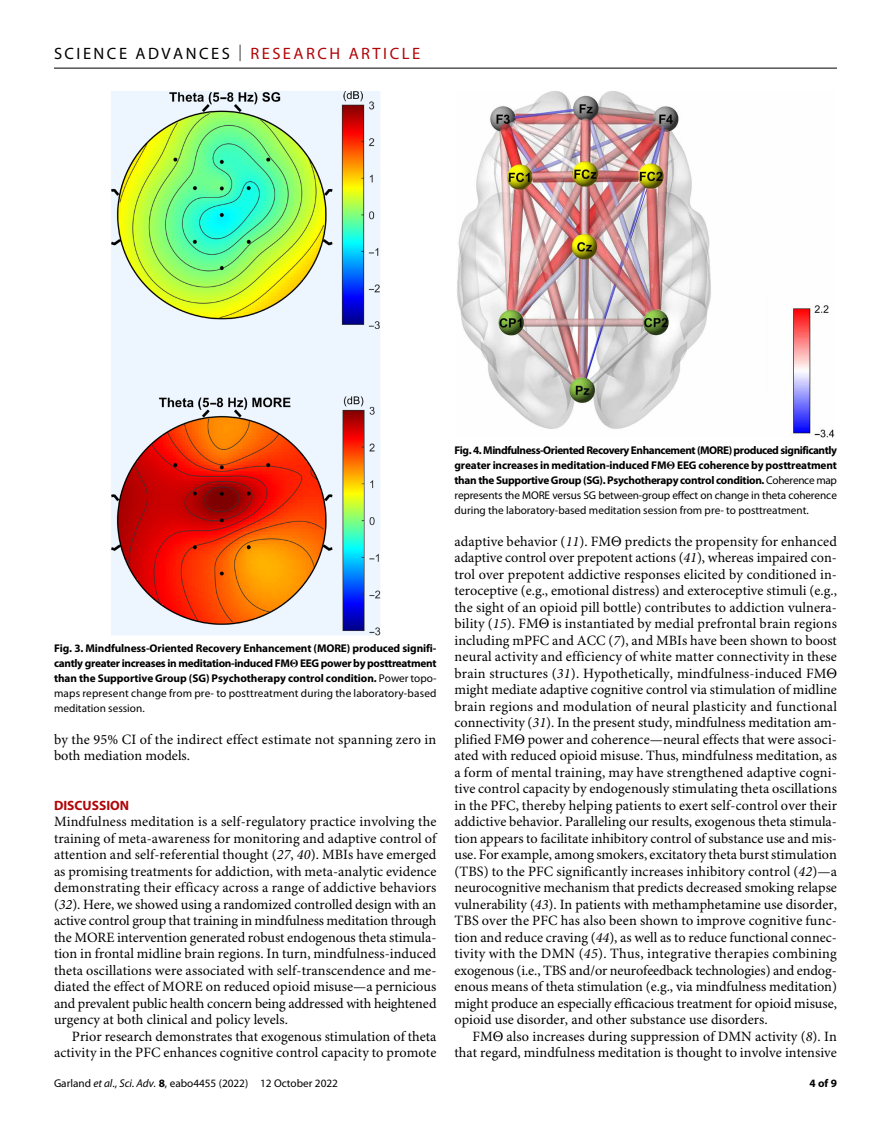
<style>
.page{position:relative;width:891px;height:1134px;background:#fff}
.page>*{position:absolute;margin:0;border:0;box-sizing:border-box;transform-origin:0 0}
.t1{font:16.5px "Myriad Pro";letter-spacing:.15em;color:#000}
.t2{font:14.25px/16.5px "Minion Pro";letter-spacing:.005em;color:#000}
.t3{font:700 13.5px "Myriad Pro";color:#b10508}
.t4{font:700 11.25px/15px "Myriad Pro";letter-spacing:-.005em;color:#000;text-align:justify}
.t5{font:11.25px "Myriad Pro";color:#000}
.s1{font-weight:300}
.s2{color:#b10508}
.s3{font-weight:400}
.s4{font-style:italic}
.s5{font-weight:700}
</style>
<div class="page">
<hr style="left:54px;top:68px;width:783px;height:1px;background:#000">
<img style="left:111px;top:90px;width:269px;height:546px">
<img style="left:457px;top:91px;width:378px;height:346px">
<p class="t1" style="left:54px;top:40px;width:368px">SCIENCE ADVANCES <span class="s1">|</span> <span class="s2">RESEARCH ARTICLE</span></p>
<p class="t4" style="left:54px;top:640px;width:384px">Fig. 3. Mindfulness-Oriented Recovery Enhancement (MORE) produced signifi&shy;cantly greater increases in meditation-induced FM EEG power by posttreatment than the Supportive Group (SG) Psychotherapy control condition. <span class="s3">Power topo&shy;maps represent change from pre- to posttreatment during the laboratory-based meditation session.</span></p>
<p class="t2" style="left:54px;top:732px;width:384px">by the 95% CI of the indirect effect estimate not spanning zero in both mediation models.</p>
<p class="t3" style="left:54px;top:794px;width:77px">DISCUSSION</p>
<p class="t2" style="left:54px;top:815px;width:384px;text-align:justify">Mindfulness meditation is a self-regulatory practice involving the training of meta-awareness for monitoring and adaptive control of attention and self-referential thought (<span class="s4">27</span>, <span class="s4">40</span>). MBIs have emerged as promising treatments for addiction, with meta-analytic evidence demonstrating their efficacy across a range of addictive behaviors (<span class="s4">32</span>). Here, we showed using a randomized controlled design with an active control group that training in mindfulness meditation through the MORE intervention generated robust endogenous theta stimula&shy;tion in frontal midline brain regions. In turn, mindfulness-induced theta oscillations were associated with self-transcendence and me&shy;diated the effect of MORE on reduced opioid misuse—a pernicious and prevalent public health concern being addressed with heightened urgency at both clinical and policy levels.</p>
<p class="t2" style="left:54px;top:1029px;width:384px;text-align:right">Prior research demonstrates that exogenous stimulation of theta activity in the PFC enhances cognitive control capacity to promote</p>
<p class="t5" style="left:54px;top:1074px;width:286px">Garland <span class="s4">et al</span>., <span class="s4">Sci. Adv.</span> <span class="s5">8</span>, eabo4455 (2022) 12 October 2022</p>
<p class="t4" style="left:454px;top:441px;width:384px">Fig. 4. Mindfulness-Oriented Recovery Enhancement (MORE) produced significantly greater increases in meditation-induced FM EEG coherence by posttreatment than the Supportive Group (SG). Psychotherapy control condition. <span class="s3">Coherence map represents the MORE versus SG between-group effect on change in theta coherence during the laboratory-based meditation session from pre- to posttreatment.</span></p>
<p class="t2" style="left:454px;top:534px;width:384px">adaptive behavior (<span class="s4">11</span>). FM predicts the propensity for enhanced adaptive control over prepotent actions (<span class="s4">41</span>), whereas impaired con&shy;trol over prepotent addictive responses elicited by conditioned in&shy;teroceptive (e.g., emotional distress) and exteroceptive stimuli (e.g., the sight of an opioid pill bottle) contributes to addiction vulnera&shy;bility (<span class="s4">15</span>). FM is instantiated by medial prefrontal brain regions including mPFC and ACC (<span class="s4">7</span>), and MBIs have been shown to boost neural activity and efficiency of white matter connectivity in these brain structures (<span class="s4">31</span>). Hypothetically, mindfulness-induced FM might mediate adaptive cognitive control via stimulation of midline brain regions and modulation of neural plasticity and functional connectivity (<span class="s4">31</span>). In the present study, mindfulness meditation am&shy;plified FM power and coherence—neural effects that were associ&shy;ated with reduced opioid misuse. Thus, mindfulness meditation, as a form of mental training, may have strengthened adaptive cogni&shy;tive control capacity by endogenously stimulating theta oscillations in the PFC, thereby helping patients to exert self-control over their addictive behavior. Paralleling our results, exogenous theta stimula&shy;tion appears to facilitate inhibitory control of substance use and mis&shy;use. For example, among smokers, excitatory theta burst stimulation (TBS) to the PFC significantly increases inhibitory control (<span class="s4">42</span>)—a neurocognitive mechanism that predicts decreased smoking relapse vulnerability (<span class="s4">43</span>). In patients with methamphetamine use disorder, TBS over the PFC has also been shown to improve cognitive func&shy;tion and reduce craving (<span class="s4">44</span>), as well as to reduce functional connec&shy;tivity with the DMN (<span class="s4">45</span>). Thus, integrative therapies combining exogenous (i.e., TBS and/or neurofeedback technologies) and endog&shy;enous means of theta stimulation (e.g., via mindfulness meditation) might produce an especially efficacious treatment for opioid misuse, opioid use disorder, and other substance use disorders.</p>
<p class="t2" style="left:454px;top:1029px;width:384px;text-align:right">FM also increases during suppression of DMN activity (<span class="s4">8</span>). In that regard, mindfulness meditation is thought to involve intensive</p>
<p class="t4" style="left:810px;top:1075px;width:29px">4 of 9</p>
</div>
